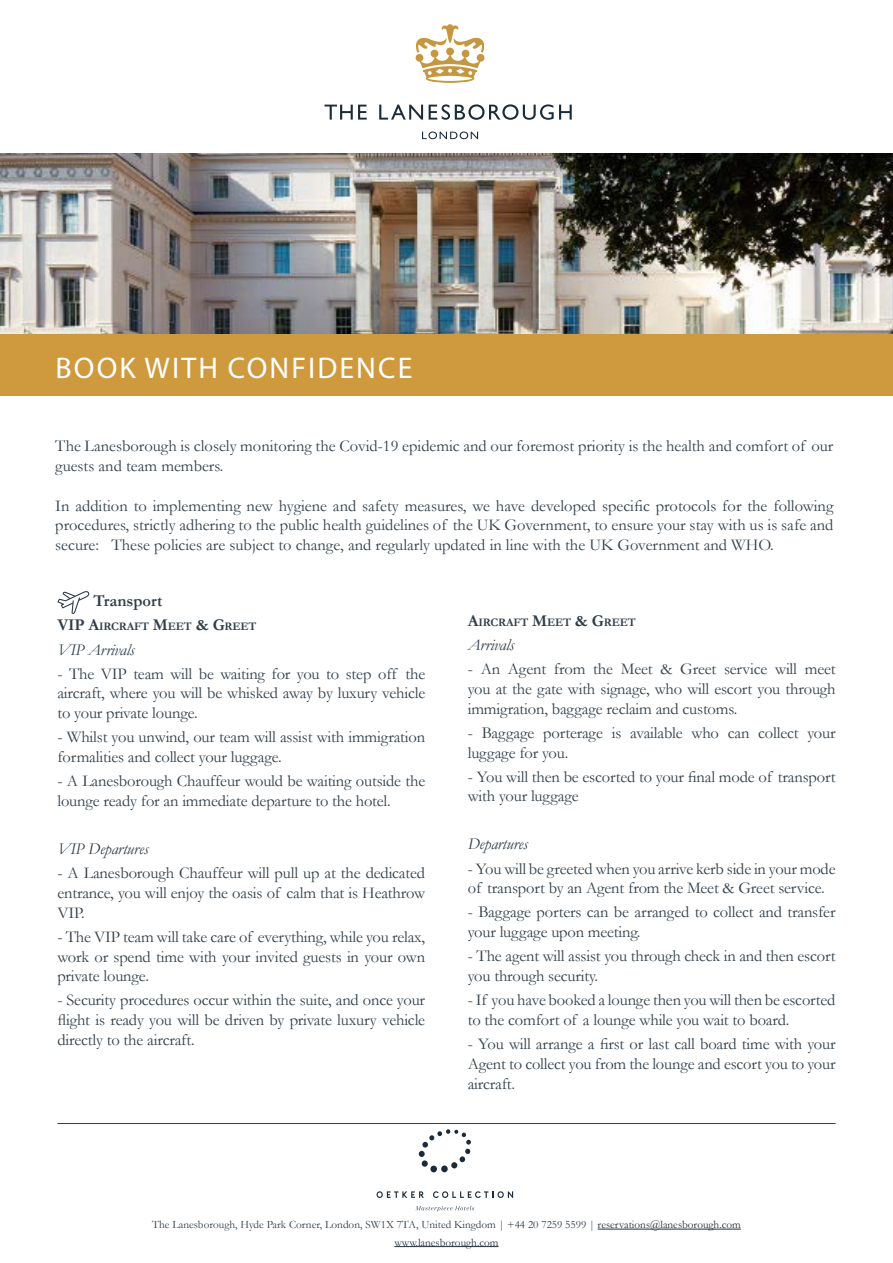
<style>
.page{position:relative;width:893px;height:1263px;background:#fff}
.page>*{position:absolute;margin:0;border:0;box-sizing:border-box;transform-origin:0 0}
.t1{font:30px "Myriad Pro";letter-spacing:.07em;color:#fff}
.t2{font:16.5px/19.8px "Garamond";letter-spacing:-.01em;color:#303e49}
.t3{font:italic 16.5px "Garamond";letter-spacing:-.01em;color:#303e49}
.t4{font:700 16.5px "Garamond";color:#303e49}
.t5{font:700 11.55px "Garamond";letter-spacing:-.015em;color:#303e49}
.t6{font:11.25px/17.5px "Garamond";color:#303e49;text-align:center}
.s1{font-size:16.5px}
.s2{color:#25303b}
</style>
<div class="page">
<div style="left:0;top:333px;width:893px;height:62px;background:#cf9a3e"></div>
<hr style="left:598px;top:1229px;width:143px;height:1px;background:#25303b">
<hr style="left:394px;top:1246px;width:105px;height:1px;background:#25303b">
<hr style="left:57px;top:1123px;width:779px;height:1px;background:#303e49">
<svg style="left:57px;top:591px;width:33px;height:23px"></svg>
<svg style="left:324px;top:105px;width:43px;height:15px"></svg>
<svg style="left:379px;top:105px;width:44px;height:15px"></svg>
<svg style="left:429px;top:104px;width:143px;height:16px"></svg>
<svg style="left:422px;top:132px;width:56px;height:7px"></svg>
<svg style="left:415px;top:24px;width:70px;height:59px"></svg>
<svg style="left:418px;top:1129px;width:53px;height:43px"></svg>
<svg style="left:415px;top:1206px;width:59px;height:5px"></svg>
<svg style="left:433px;top:1191px;width:80px;height:7px"></svg>
<svg style="left:377px;top:1191px;width:47px;height:7px"></svg>
<img style="left:0;top:153px;width:893px;height:180px">
<h1 class="t1" style="left:56px;top:349px;width:358px">BOOK WITH CONFIDENCE</h1>
<p class="t2" style="left:55px;top:436px;width:780px">The Lanesborough is closely monitoring the Covid-19 epidemic and our foremost priority is the health and comfort of our guests and team members.</p>
<p class="t2" style="left:55px;top:495px;width:780px;text-align:justify">In addition to implementing new hygiene and safety measures, we have developed specific protocols for the following procedures, strictly adhering to the public health guidelines of the UK Government, to ensure your stay with us is safe and secure: These policies are subject to change, and regularly updated in line with the UK Government and WHO.</p>
<p class="t4" style="left:93px;top:590px;width:71px">Transport</p>
<p class="t5" style="left:57px;top:619px;width:201px"><span class="s1">VIP A</span>IRCRAFT <span class="s1">M</span>EET <span class="s1">&amp; G</span>REET</p>
<p class="t3" style="left:57px;top:638px;width:79px">VIP Arrivals</p>
<p class="t2" style="left:57px;top:663px;width:369px;text-align:justify">- The VIP team will be waiting for you to step off the aircraft, where you will be whisked away by luxury vehicle to your private lounge.</p>
<p class="t2" style="left:57px;top:727px;width:369px">- Whilst you unwind, our team will assist with immigration formalities and collect your luggage.</p>
<p class="t2" style="left:57px;top:771px;width:369px">- A Lanesborough Chauffeur would be waiting outside the lounge ready for an immediate departure to the hotel.</p>
<p class="t3" style="left:57px;top:838px;width:93px">VIP Departures</p>
<p class="t2" style="left:57px;top:862px;width:369px;text-align:justify">- A Lanesborough Chauffeur will pull up at the dedicated entrance, you will enjoy the oasis of calm that is Heathrow VIP.</p>
<p class="t2" style="left:57px;top:926px;width:369px;text-align:justify">- The VIP team will take care of everything, while you relax, work or spend time with your invited guests in your own private lounge.</p>
<p class="t2" style="left:57px;top:990px;width:369px;text-align:justify">- Security procedures occur within the suite, and once your flight is ready you will be driven by private luxury vehicle directly to the aircraft.</p>
<p class="t5" style="left:468px;top:614px;width:169px"><span class="s1">A</span>IRCRAFT <span class="s1">M</span>EET <span class="s1">&amp; G</span>REET</p>
<p class="t3" style="left:468px;top:634px;width:48px">Arrivals</p>
<p class="t2" style="left:468px;top:658px;width:369px;text-align:justify">- An Agent from the Meet &amp; Greet service will meet you at the gate with signage, who will escort you through immigration, baggage reclaim and customs.</p>
<p class="t2" style="left:468px;top:722px;width:369px">- Baggage porterage is available who can collect your luggage for you.</p>
<p class="t2" style="left:468px;top:766px;width:369px">- You will then be escorted to your final mode of transport with your luggage</p>
<p class="t3" style="left:468px;top:833px;width:62px">Departures</p>
<p class="t2" style="left:468px;top:858px;width:369px">- You will be greeted when you arrive kerb side in your mode of transport by an Agent from the Meet &amp; Greet service.</p>
<p class="t2" style="left:468px;top:902px;width:369px">- Baggage porters can be arranged to collect and transfer your luggage upon meeting.</p>
<p class="t2" style="left:468px;top:946px;width:369px">- The agent will assist you through check in and then escort you through security.</p>
<p class="t2" style="left:468px;top:990px;width:369px">- If you have booked a lounge then you will then be escorted to the comfort of a lounge while you wait to board.</p>
<p class="t2" style="left:468px;top:1033px;width:369px;text-align:justify">- You will arrange a first or last call board time with your Agent to collect you from the lounge and escort you to your aircraft.</p>
<p class="t6" style="left:152px;top:1216px;width:590px">The Lanesborough, Hyde Park Corner, London, SW1X 7TA, United Kingdom | +44 20 7259 5599 | <span class="s2">reservations@lanesborough.com www.lanesborough.com</span></p>
</div>
